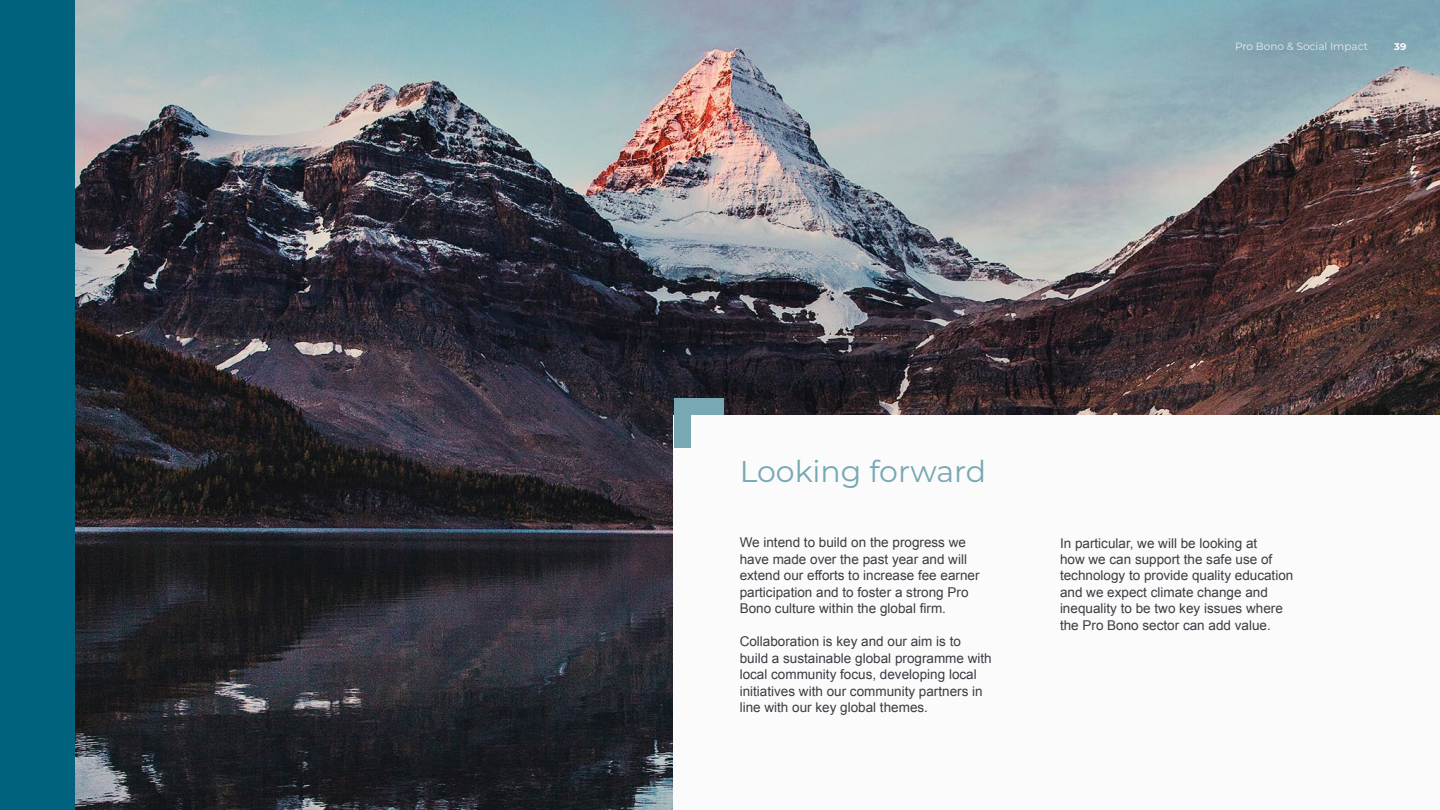
<style>
.page{position:relative;width:1440px;height:810px;background:#fff}
.page>*{position:absolute;margin:0;border:0;box-sizing:border-box;transform-origin:0 0}
.t1{font:30px "Montserrat";color:#77a8b3}
.t2{font:13.5px/16.5px "Arial";color:#3b3c43}
.t3{font:10.5px "Montserrat";color:#ebecec}
.t4{font:700 9.75px "Montserrat";color:#fff}
</style>
<div class="page">
<img style="left:75px;top:0;width:1365px;height:810px">
<div style="left:674px;top:416px;width:766px;height:394px;background:#fbfbfb"></div>
<div style="left:674px;top:399px;width:49px;height:16px;background:#77a8b3"></div>
<div style="left:674px;top:399px;width:16px;height:49px;background:#77a8b3"></div>
<div style="left:0;top:0;width:75px;height:810px;background:#00627d"></div>
<p class="t3" style="left:1235px;top:39px;width:134px">Pro Bono &amp; Social Impact</p>
<p class="t4" style="left:1394px;top:39px;width:13px">39</p>
<h1 class="t1" style="left:740px;top:450px;width:248px">Looking forward</h1>
<p class="t2" style="left:740px;top:535px;width:241px">We intend to build on the progress we have made over the past year and will extend our efforts to increase fee earner participation and to foster a strong Pro Bono culture within the global firm.</p>
<p class="t2" style="left:740px;top:634px;width:254px">Collaboration is key and our aim is to build a sustainable global programme with local community focus, developing local initiatives with our community partners in line with our key global themes.</p>
<p class="t2" style="left:1060px;top:535px;width:235px">In particular, we will be looking at<br>how we can support the safe use of technology to provide quality education and we expect climate change and inequality to be two key issues where the Pro Bono sector can add value.</p>
</div>
